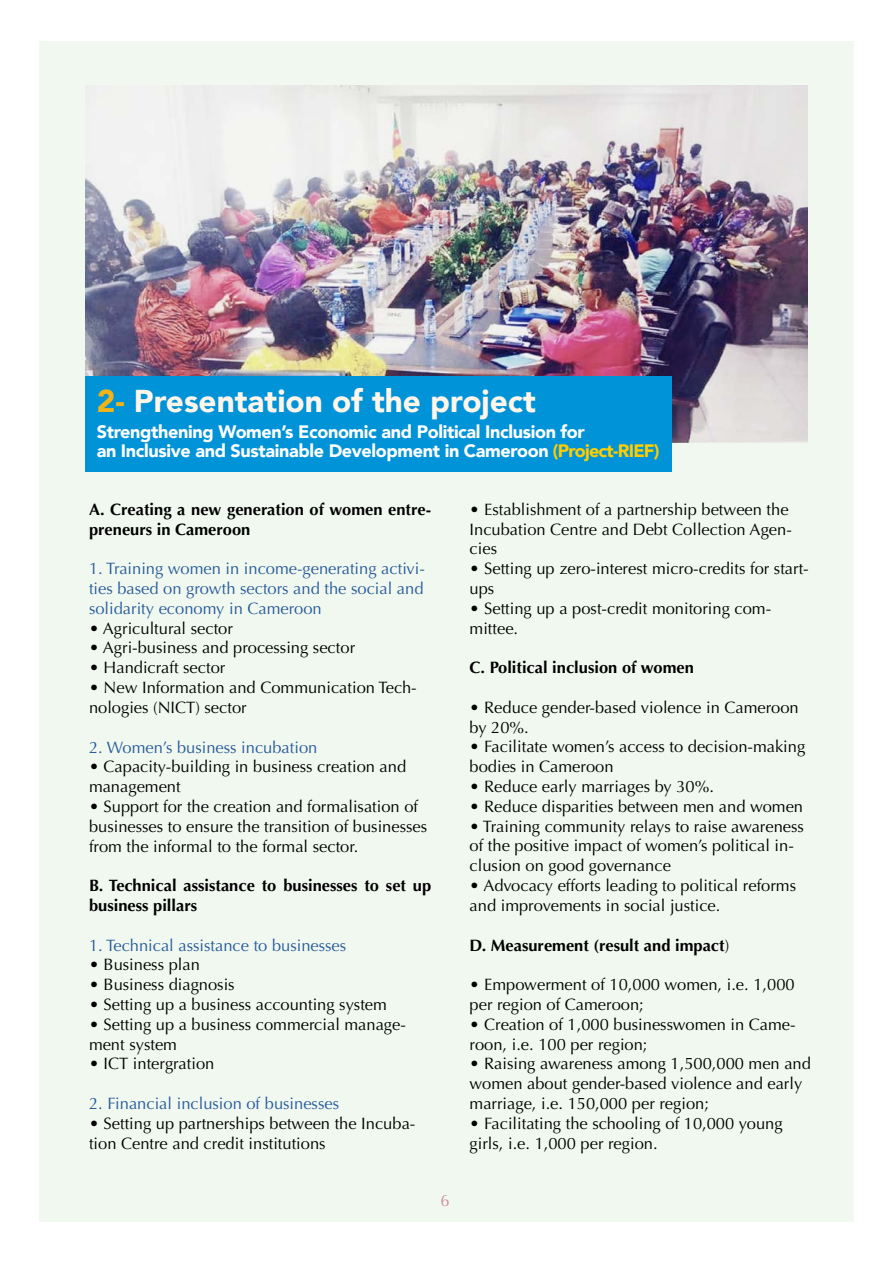
<style>
.page{position:relative;width:893px;height:1263px;background:#fff}
.page>*{position:absolute;margin:0;border:0;box-sizing:border-box;transform-origin:0 0}
.t1{font:900 31.5px "Avenir";color:#fff5e9}
.t2{font:900 18px/19.5px "Avenir";letter-spacing:-.02em;color:#fff}
.t3{font:16.5px/19.8px "Optima";color:#000}
.t4{font:16.5px/19.8px "Optima";color:#275b9b;text-align:justify}
.t5{font:700 16.5px/19.8px "Optima";color:#000}
.t6{font:16.5px "Optima";color:#d18c99}
.s1{color:#f1b418}
.s2{color:#ffcd00}
.s3{font-weight:400}
</style>
<div class="page">
<div style="left:39px;top:41px;width:815px;height:1180px;background:#f0f8ef"></div>
<img style="left:85px;top:85px;width:723px;height:357px">
<div style="left:85px;top:376px;width:587px;height:96px;background:#0093d8"></div>
<h1 class="t1" style="left:97px;top:374px;width:441px"><span class="s1">2-</span> Presentation of the project</h1>
<p class="t2" style="left:97px;top:421px;width:564px">Strengthening Women’s Economic and Political Inclusion for<br>an Inclusive and Sustainable Development in Cameroon <span class="s2">(Project-RIEF)</span></p>
<p class="t5" style="left:89px;top:500px;width:344px">A. Creating a new generation of women entre&shy;preneurs in Cameroon</p>
<p class="t4" style="left:89px;top:559px;width:337px">1. Training women in income-generating activi&shy;ties based on growth sectors and the social and solidarity economy in Cameroon</p>
<p class="t3" style="left:89px;top:618px;width:145px">• Agricultural sector</p>
<p class="t3" style="left:89px;top:638px;width:268px">• Agri-business and processing sector</p>
<p class="t3" style="left:89px;top:658px;width:138px">• Handicraft sector</p>
<p class="t3" style="left:89px;top:678px;width:329px">• New Information and Communication Tech&shy;nologies (NICT) sector</p>
<p class="t4" style="left:89px;top:737px;width:230px">2. Women’s business incubation</p>
<p class="t3" style="left:89px;top:757px;width:319px">• Capacity-building in business creation and management</p>
<p class="t3" style="left:89px;top:797px;width:340px">• Support for the creation and formalisation of businesses to ensure the transition of businesses from the informal to the formal sector.</p>
<p class="t5" style="left:89px;top:876px;width:344px">B. Technical assistance to businesses to set up business pillars</p>
<p class="t4" style="left:89px;top:935px;width:259px">1. Technical assistance to businesses</p>
<p class="t3" style="left:89px;top:955px;width:112px">• Business plan</p>
<p class="t3" style="left:89px;top:975px;width:147px">• Business diagnosis</p>
<p class="t3" style="left:89px;top:995px;width:299px">• Setting up a business accounting system</p>
<p class="t3" style="left:89px;top:1014px;width:318px">• Setting up a business commercial manage&shy;ment system</p>
<p class="t3" style="left:89px;top:1054px;width:127px">• ICT intergration</p>
<p class="t4" style="left:89px;top:1094px;width:252px">2. Financial inclusion of businesses</p>
<p class="t3" style="left:89px;top:1113px;width:328px">• Setting up partnerships between the Incuba&shy;tion Centre and credit institutions</p>
<p class="t6" style="left:440px;top:1191px;width:11px">6</p>
<p class="t3" style="left:470px;top:500px;width:324px">• Establishment of a partnership between the<br>Incubation Centre and Debt Collection Agen&shy;cies</p>
<p class="t3" style="left:470px;top:559px;width:341px">• Setting up zero-interest micro-credits for start&shy;ups</p>
<p class="t3" style="left:470px;top:599px;width:303px">• Setting up a post-credit monitoring com&shy;mittee.</p>
<p class="t5" style="left:470px;top:658px;width:226px">C. Political inclusion of women</p>
<p class="t3" style="left:470px;top:698px;width:331px">• Reduce gender-based violence in Cameroon by 20%.</p>
<p class="t3" style="left:470px;top:737px;width:337px">• Facilitate women’s access to decision-making bodies in Cameroon</p>
<p class="t3" style="left:470px;top:777px;width:246px">• Reduce early marriages by 30%.</p>
<p class="t3" style="left:470px;top:797px;width:335px">• Reduce disparities between men and women</p>
<p class="t3" style="left:470px;top:816px;width:336px">• Training community relays to raise awareness of the positive impact of women’s political in&shy;clusion on good governance</p>
<p class="t3" style="left:470px;top:876px;width:328px">• Advocacy efforts leading to political reforms and improvements in social justice.</p>
<p class="t5" style="left:470px;top:935px;width:261px">D. Measurement (result and impact<span class="s3">)</span></p>
<p class="t3" style="left:470px;top:975px;width:327px">• Empowerment of 10,000 women, i.e. 1,000 per region of Cameroon;</p>
<p class="t3" style="left:470px;top:1014px;width:327px">• Creation of 1,000 businesswomen in Came&shy;roon, i.e. 100 per region;</p>
<p class="t3" style="left:470px;top:1054px;width:343px">• Raising awareness among 1,500,000 men and women about gender-based violence and early marriage, i.e. 150,000 per region;</p>
<p class="t3" style="left:470px;top:1113px;width:315px">• Facilitating the schooling of 10,000 young girls, i.e. 1,000 per region.</p>
</div>
